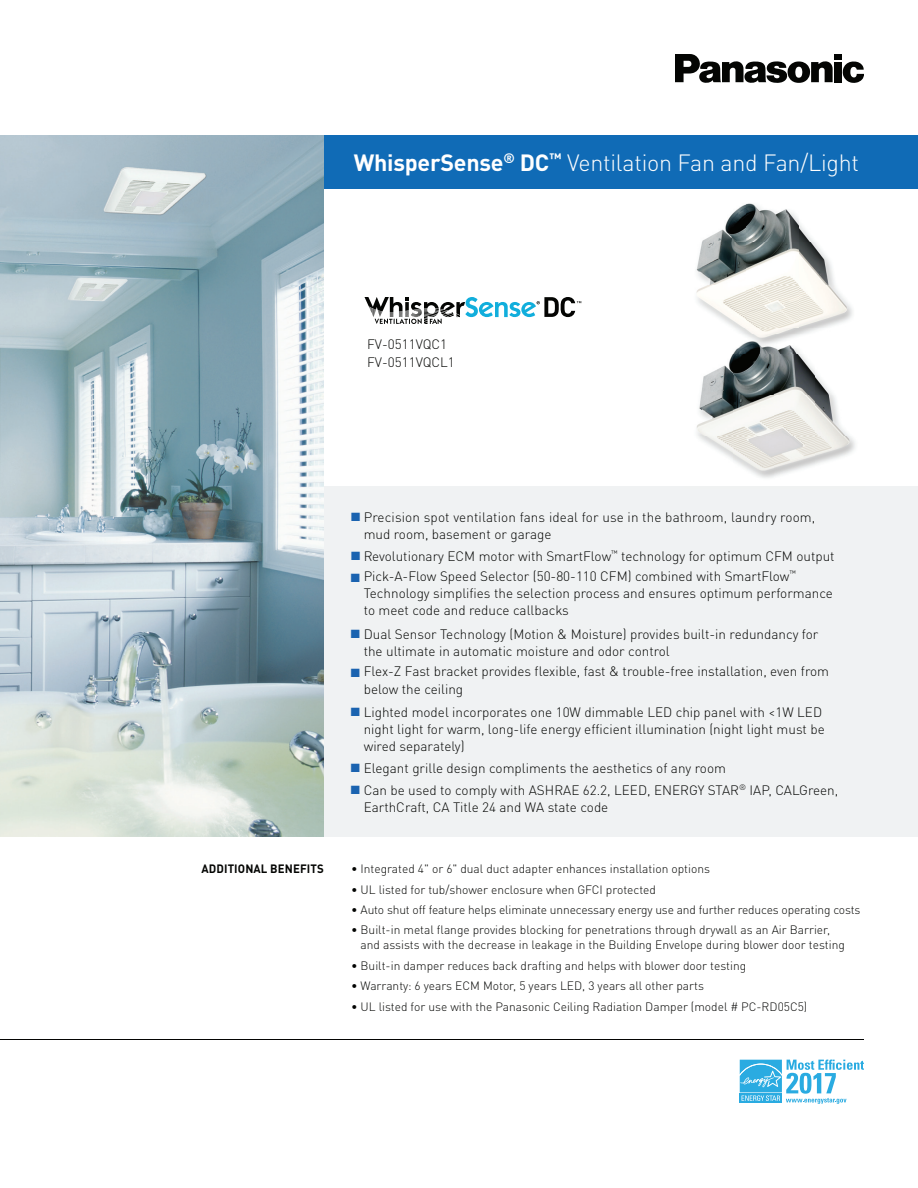
<style>
.page{position:relative;width:918px;height:1188px;background:#fff}
.page>*{position:absolute;margin:0;border:0;box-sizing:border-box;transform-origin:0 0}
.t1{font:300 23.25px "DINOT";letter-spacing:-.01em;color:#fff}
.t2{font:300 13.5px/17.2px "DINOT";color:#040503}
.t3{font:300 12px/15px "DINOT";color:#040503}
.t4{font:700 12px "DINOT";letter-spacing:.01em;color:#040503;scale:.95 1}
.s1{font-weight:700}
.s2{color:#1a63b0}
</style>
<div class="page">
<hr style="left:0;top:1039px;width:864px;height:1px;background:#040503">
<svg style="left:739px;top:1059px;width:43px;height:44px"></svg>
<svg style="left:740px;top:1060px;width:124px;height:44px"></svg>
<div style="left:324px;top:486px;width:594px;height:351px;background:#f0f2f3"></div>
<svg style="left:843px;top:61px;width:21px;height:22px"></svg>
<div style="left:834px;top:54px;width:8px;height:5px;background:#040503"></div>
<div style="left:834px;top:62px;width:8px;height:20px;background:#040503"></div>
<svg style="left:675px;top:54px;width:158px;height:29px"></svg>
<div style="left:0;top:135px;width:918px;height:54px;background:#106bb6"></div>
<img style="left:0;top:135px;width:324px;height:702px">
<svg style="left:365px;top:297px;width:216px;height:27px"></svg>
<img style="left:696px;top:203px;width:157px;height:135px">
<img style="left:696px;top:345px;width:159px;height:132px">
<img style="left:742px;top:338px;width:46px;height:7px">
<h1 class="t1" style="left:354px;top:148px;width:507px"><span class="s1">WhisperSense</span><sup>®</sup> <span class="s1">DC</span><sup>™</sup> Ventilation Fan and Fan/Light</h1>
<p class="t2" style="left:367px;top:335px;width:89px;line-height:18px">FV-0511VQC1<br>FV-0511VQCL1</p>
<p class="t2" style="left:364px;top:508px;width:453px;text-indent:-13px"><span class="s2">■</span> Precision spot ventilation fans ideal for use in the bathroom, laundry room, mud room, basement or garage</p>
<p class="t2" style="left:351px;top:547px;width:485px"><span class="s2">■</span> Revolutionary ECM motor with SmartFlow<sup>™</sup> technology for optimum CFM output</p>
<p class="t2" style="left:364px;top:567px;width:471px;text-indent:-13px"><span class="s2">■</span> Pick-A-Flow Speed Selector (50-80-110 CFM) combined with SmartFlow<sup>™<br></sup>Technology simplifies the selection process and ensures optimum performance to meet code and reduce callbacks</p>
<p class="t2" style="left:364px;top:625px;width:456px;text-indent:-13px"><span class="s2">■</span> Dual Sensor Technology (Motion &amp; Moisture) provides built-in redundancy for the ultimate in automatic moisture and odor control</p>
<p class="t2" style="left:364px;top:663px;width:467px;text-indent:-13px"><span class="s2">■</span> Flex-Z Fast bracket provides flexible, fast &amp; trouble-free installation, even from below the ceiling</p>
<p class="t2" style="left:364px;top:703px;width:463px;text-indent:-13px"><span class="s2">■</span> Lighted model incorporates one 10W dimmable LED chip panel with &lt;1W LED night light for warm, long-life energy efficient illumination (night light must be wired separately)</p>
<p class="t2" style="left:351px;top:759px;width:376px"><span class="s2">■</span> Elegant grille design compliments the aesthetics of any room</p>
<p class="t2" style="left:364px;top:781px;width:476px;text-indent:-13px"><span class="s2">■</span> Can be used to comply with ASHRAE 62.2, LEED, ENERGY STAR<sup>®</sup> IAP, CALGreen,<br>EarthCraft, CA Title 24 and WA state code</p>
<p class="t4" style="left:201px;top:861px;width:130px">ADDITIONAL BENEFITS</p>
<p class="t3" style="left:351px;top:861px;width:361px">• Integrated 4" or 6" dual duct adapter enhances installation options</p>
<p class="t3" style="left:351px;top:882px;width:306px">• UL listed for tub/shower enclosure when GFCI protected</p>
<p class="t3" style="left:351px;top:902px;width:511px">• Auto shut off feature helps eliminate unnecessary energy use and further reduces operating costs</p>
<p class="t3" style="left:361px;top:922px;width:486px;text-indent:-10px">• Built-in metal flange provides blocking for penetrations through drywall as an Air Barrier, and assists with the decrease in leakage in the Building Envelope during blower door testing</p>
<p class="t3" style="left:351px;top:958px;width:397px">• Built-in damper reduces back drafting and helps with blower door testing</p>
<p class="t3" style="left:351px;top:978px;width:354px">• Warranty: 6 years ECM Motor, 5 years LED, 3 years all other parts</p>
<p class="t3" style="left:351px;top:999px;width:458px">• UL listed for use with the Panasonic Ceiling Radiation Damper (model # PC-RD05C5)</p>
</div>
